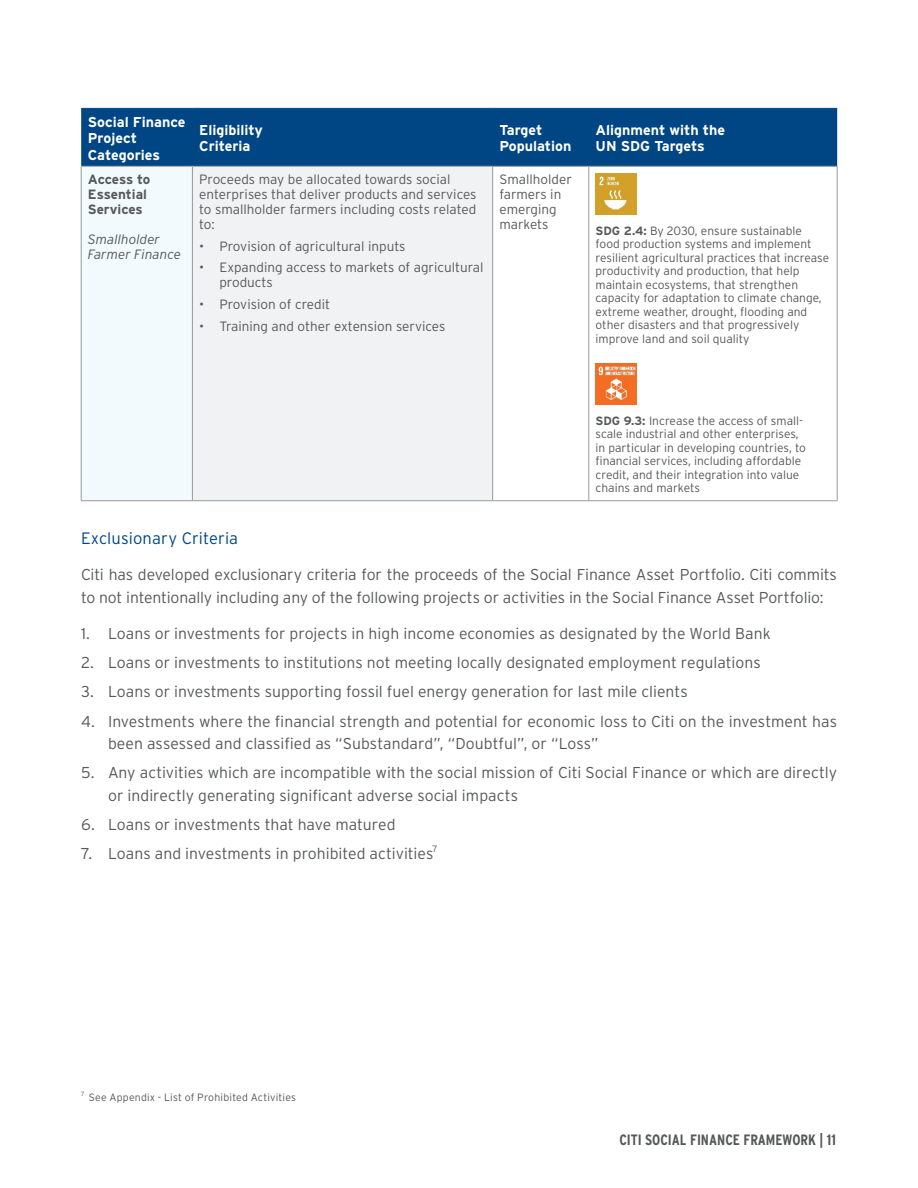
<style>
.page{position:relative;width:918px;height:1188px;background:#fff}
.page>*{position:absolute;margin:0;border:0;box-sizing:border-box;transform-origin:0 0}
.Body_Copy_-_Standard{font:300 16.5px "Interstate";letter-spacing:.005em;color:#004684}
.Body_Copy_-_Standard-2{font:300 15.75px/22.5px "Interstate";color:#57585a}
.t1{font:700 condensed 15px "Interstate";color:#57585a}
.t2{font:700 14.25px/16.5px "Interstate";color:#fff}
.t3{font:300 13.5px/15px "Interstate";color:#57585a}
.t4{font:700 13.5px/15px "Interstate";letter-spacing:-.01em;color:#57585a}
.t5{font:italic 300 13.5px/15px "Interstate";color:#57585a}
.t6{font:300 12px/13.5px "Interstate";color:#57585a}
.Body_Copy_-_Standard-3{font:300 10.5px "Interstate";letter-spacing:.015em;color:#57585a}
.t7{font:300 9.15px "Interstate";color:#57585a}
.Body_Copy_-_Standard-4{font:300 6.15px "Interstate";color:#57585a}
.s1{font-weight:700}
</style>
<div class="page">
<div style="left:81px;top:109px;width:756px;height:57px;background:#004684"></div>
<div style="left:81px;top:166px;width:111px;height:335px;background:#f2fafd"></div>
<div style="left:192px;top:166px;width:301px;height:335px;background:#f1f2f3"></div>
<hr style="left:81px;top:166px;width:111px;height:1px;background:#989999">
<hr style="left:192px;top:166px;width:301px;height:1px;background:#989999">
<hr style="left:493px;top:166px;width:96px;height:1px;background:#989999">
<hr style="left:589px;top:166px;width:248px;height:1px;background:#989999">
<hr style="left:81px;top:500px;width:111px;height:1px;background:#989999">
<hr style="left:192px;top:500px;width:301px;height:1px;background:#989999">
<hr style="left:493px;top:500px;width:96px;height:1px;background:#989999">
<hr style="left:589px;top:500px;width:248px;height:1px;background:#989999">
<hr style="left:81px;top:108px;width:111px;height:1px;background:#004684">
<hr style="left:192px;top:108px;width:301px;height:1px;background:#004684">
<hr style="left:493px;top:108px;width:96px;height:1px;background:#004684">
<hr style="left:589px;top:108px;width:248px;height:1px;background:#004684">
<hr style="left:81px;top:167px;width:1px;height:333px;background:#989999">
<hr style="left:192px;top:167px;width:1px;height:333px;background:#989999">
<hr style="left:492px;top:167px;width:1px;height:333px;background:#989999">
<hr style="left:589px;top:167px;width:1px;height:333px;background:#989999">
<hr style="left:837px;top:167px;width:1px;height:333px;background:#989999">
<img style="left:596px;top:173px;width:41px;height:41px">
<img style="left:596px;top:363px;width:41px;height:41px">
<p class="t2" style="left:88px;top:113px;width:99px">Social Finance<br>Project<br>Categories</p>
<p class="t2" style="left:199px;top:121px;width:65px">Eligibility<br>Criteria</p>
<p class="t2" style="left:499px;top:121px;width:74px">Target<br>Population</p>
<p class="t2" style="left:596px;top:121px;width:131px">Alignment with the<br>UN SDG Targets</p>
<p class="t4" style="left:88px;top:171px;width:64px">Access to<br>Essential<br>Services</p>
<p class="t5" style="left:88px;top:231px;width:95px">Smallholder<br>Farmer Finance</p>
<p class="t3" style="left:199px;top:171px;width:279px">Proceeds may be allocated towards social enterprises that deliver products and services to smallholder farmers including costs related to:</p>
<p class="t3" style="left:199px;top:238px;width:208px">• Provision of agricultural inputs</p>
<p class="t3" style="left:219px;top:260px;width:265px;text-indent:-20px">• Expanding access to markets of agricultural products</p>
<p class="t3" style="left:199px;top:297px;width:132px">• Provision of credit</p>
<p class="t3" style="left:199px;top:318px;width:248px">• Training and other extension services</p>
<p class="t3" style="left:499px;top:171px;width:74px">Smallholder farmers in emerging markets</p>
<p class="t6" style="left:596px;top:224px;width:235px"><span class="s1">SDG 2.4:</span> By 2030, ensure sustainable food production systems and implement resilient agricultural practices that increase productivity and production, that help maintain ecosystems, that strengthen capacity for adaptation to climate change, extreme weather, drought, flooding and other disasters and that progressively improve land and soil quality</p>
<p class="t6" style="left:596px;top:414px;width:212px"><span class="s1">SDG 9.3:</span> Increase the access of small&shy;scale industrial and other enterprises, in particular in developing countries, to financial services, including affordable credit, and their integration into value chains and markets</p>
<p class="Body_Copy_-_Standard" style="left:81px;top:529px;width:159px">Exclusionary Criteria</p>
<p class="Body_Copy_-_Standard-2" style="left:81px;top:564px;width:758px">Citi has developed exclusionary criteria for the proceeds of the Social Finance Asset Portfolio. Citi commits to not intentionally including any of the following projects or activities in the Social Finance Asset Portfolio:</p>
<p class="Body_Copy_-_Standard-2" style="left:81px;top:622px;width:691px">1. Loans or investments for projects in high income economies as designated by the World Bank</p>
<p class="Body_Copy_-_Standard-2" style="left:81px;top:651px;width:681px">2. Loans or investments to institutions not meeting locally designated employment regulations</p>
<p class="Body_Copy_-_Standard-2" style="left:81px;top:681px;width:608px">3. Loans or investments supporting fossil fuel energy generation for last mile clients</p>
<p class="Body_Copy_-_Standard-2" style="left:108px;top:710px;width:731px;text-indent:-27px">4. Investments where the financial strength and potential for economic loss to Citi on the investment has been assessed and classified as “Substandard”, “Doubtful”, or “Loss”</p>
<p class="Body_Copy_-_Standard-2" style="left:108px;top:762px;width:731px;text-indent:-27px">5. Any activities which are incompatible with the social mission of Citi Social Finance or which are directly or indirectly generating significant adverse social impacts</p>
<p class="Body_Copy_-_Standard-2" style="left:81px;top:813px;width:316px">6. Loans or investments that have matured</p>
<p class="Body_Copy_-_Standard-2" style="left:81px;top:843px;width:354px">7. Loans and investments in prohibited activities</p>
<p class="t7" style="left:433px;top:843px;width:7px">7</p>
<p class="Body_Copy_-_Standard-4" style="left:81px;top:1090px;width:5px">7</p>
<p class="Body_Copy_-_Standard-3" style="left:89px;top:1091px;width:209px">See Appendix - List of Prohibited Activities</p>
<p class="t1" style="left:619px;top:1131px;width:218px">CITI SOCIAL FINANCE FRAMEWORK | 11</p>
</div>
